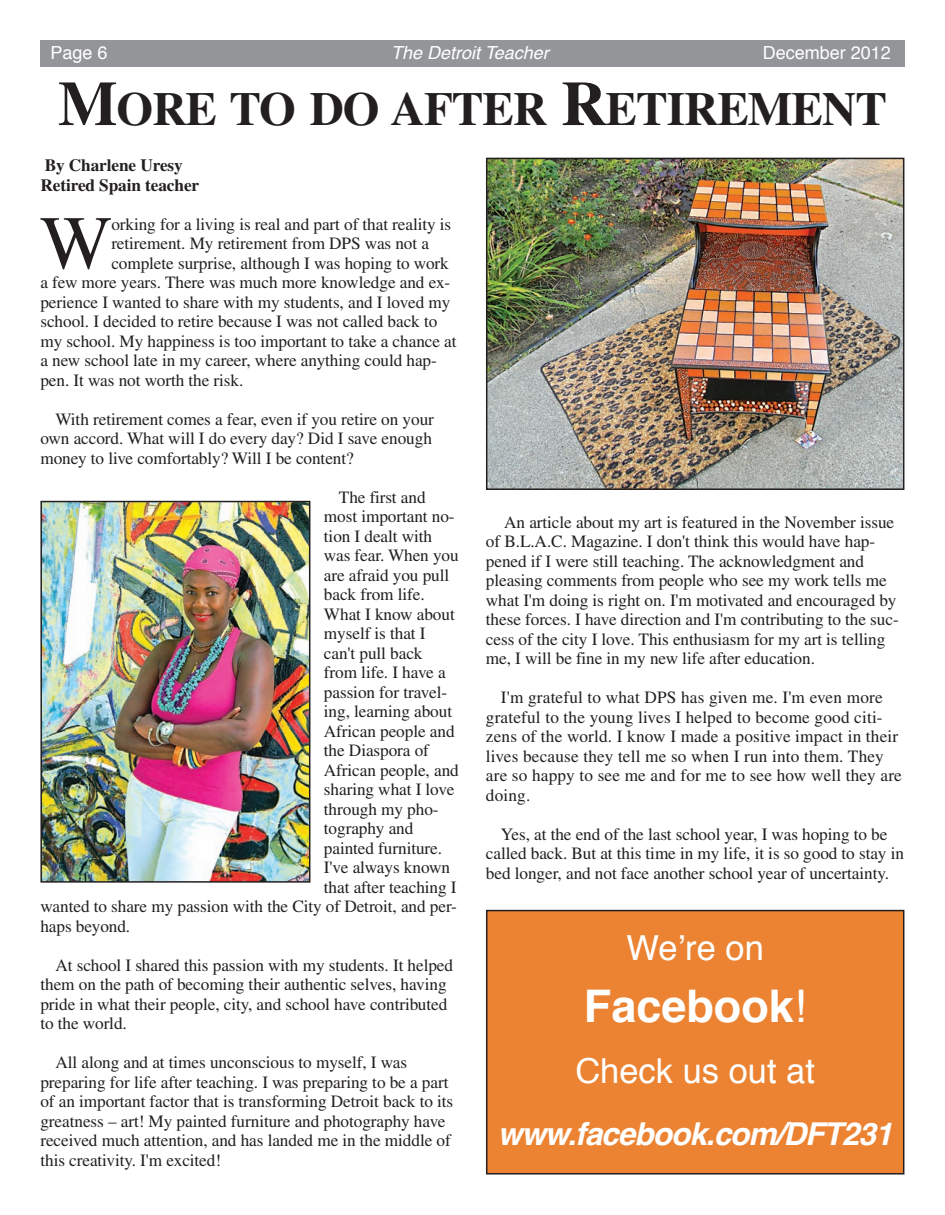
<style>
.page{position:relative;width:945px;height:1215px;background:#fff}
.page>*{position:absolute;margin:0;border:0;box-sizing:border-box;transform-origin:0 0}
.t1{font:76.2px "Times";color:#231f20}
.t2{font:700 47.25px "Times";letter-spacing:-.02em;color:#231f20}
.t3{font:700 45px "Helvetica";color:#fff}
.t4{font:34.5px "Helvetica";color:#fff}
.t5{font:italic 700 31.5px "Helvetica";letter-spacing:-.03em;color:#fff}
.t6{font:18px "Helvetica";color:#fff}
.t7{font:italic 18px "Helvetica";color:#fff}
.t8{font:17.25px/19.5px "Times";letter-spacing:-.005em;color:#231f20}
.t9{font:700 17.25px/19.5px "Times";letter-spacing:-.005em;color:#231f20}
.s1{font-size:63px}
.s2{font-weight:400}
</style>
<div class="page">
<div style="left:40px;top:40px;width:865px;height:28px;background:#939598"></div>
<img style="left:43px;top:504px;width:264px;height:376px">
<div style="left:40px;top:501px;width:270px;height:382px;border:2px solid #231f20"></div>
<img style="left:489px;top:161px;width:412px;height:326px">
<div style="left:486px;top:158px;width:418px;height:332px;border:2px solid #231f20"></div>
<div style="left:487px;top:911px;width:417px;height:263px;background:#eb8332"></div>
<div style="left:486px;top:910px;width:418px;height:265px;border:2px solid #231f20"></div>
<p class="t6" style="left:51px;top:45px;width:59px">Page 6</p>
<p class="t7" style="left:391px;top:45px;width:159px">The Detroit Teacher</p>
<p class="t6" style="left:763px;top:45px;width:130px">December 2012</p>
<h2 class="t2" style="left:58px;top:93px;width:830px"><span class="s1">M</span>ORE TO DO AFTER <span class="s1">R</span>ETIREMENT</h2>
<p class="t9" style="left:40px;top:157px;width:160px">By Charlene Uresy<br>Retired Spain teacher</p>
<h1 class="t1" style="left:40px;top:217px;width:73px">W</h1>
<p class="t8" style="left:111px;top:216px;width:341px">orking for a living is real and part of that reality is</p>
<p class="t8" style="left:111px;top:235px;width:319px">retirement. My retirement from DPS was not a</p>
<p class="t8" style="left:111px;top:255px;width:339px">complete surprise, although I was hoping to work</p>
<p class="t8" style="left:40px;top:274px;width:411px">a few more years. There was much more knowledge and ex-</p>
<p class="t8" style="left:40px;top:294px;width:411px">perience I wanted to share with my students, and I loved my</p>
<p class="t8" style="left:40px;top:313px;width:398px">school. I decided to retire because I was not called back to</p>
<p class="t8" style="left:40px;top:333px;width:418px">my school. My happiness is too important to take a chance at</p>
<p class="t8" style="left:40px;top:352px;width:398px">a new school late in my career, where anything could hap-</p>
<p class="t8" style="left:40px;top:372px;width:204px">pen. It was not worth the risk.</p>
<p class="t8" style="left:40px;top:411px;width:395px;text-align:justify;text-indent:15px">With retirement comes a fear, even if you retire on your own accord. What will I do every day? Did I save enough money to live comfortably? Will I be content?</p>
<p class="t8" style="left:339px;top:489px;width:88px">The first and</p>
<p class="t8" style="left:324px;top:508px;width:132px">most important no-</p>
<p class="t8" style="left:324px;top:528px;width:110px">tion I dealt with</p>
<p class="t8" style="left:324px;top:547px;width:136px">was fear. When you</p>
<p class="t8" style="left:324px;top:567px;width:127px">are afraid you pull</p>
<p class="t8" style="left:324px;top:586px;width:102px">back from life.</p>
<p class="t8" style="left:324px;top:606px;width:132px">What I know about</p>
<p class="t8" style="left:324px;top:625px;width:103px">myself is that I</p>
<p class="t8" style="left:324px;top:645px;width:100px">can't pull back</p>
<p class="t8" style="left:324px;top:664px;width:123px">from life. I have a</p>
<p class="t8" style="left:324px;top:684px;width:125px">passion for travel-</p>
<p class="t8" style="left:324px;top:703px;width:130px">ing, learning about</p>
<p class="t8" style="left:324px;top:723px;width:132px">African people and</p>
<p class="t8" style="left:324px;top:742px;width:107px">the Diaspora of</p>
<p class="t8" style="left:324px;top:762px;width:136px">African people, and</p>
<p class="t8" style="left:324px;top:781px;width:132px">sharing what I love</p>
<p class="t8" style="left:324px;top:801px;width:116px">through my pho-</p>
<p class="t8" style="left:324px;top:820px;width:91px">tography and</p>
<p class="t8" style="left:324px;top:840px;width:120px">painted furniture.</p>
<p class="t8" style="left:324px;top:859px;width:128px">I've always known</p>
<p class="t8" style="left:324px;top:879px;width:134px">that after teaching I</p>
<p class="t8" style="left:40px;top:898px;width:418px">wanted to share my passion with the City of Detroit, and per-</p>
<p class="t8" style="left:40px;top:918px;width:91px">haps beyond.</p>
<p class="t8" style="left:40px;top:957px;width:414px;text-indent:15px">At school I shared this passion with my students. It helped them on the path of becoming their authentic selves, having pride in what their people, city, and school have contributed to the world.</p>
<p class="t8" style="left:40px;top:1054px;width:414px;text-indent:15px">All along and at times unconscious to myself, I was preparing for life after teaching. I was preparing to be a part of an important factor that is transforming Detroit back to its greatness – art! My painted furniture and photography have received much attention, and has landed me in the middle of this creativity. I'm excited!</p>
<p class="t8" style="left:486px;top:514px;width:414px;text-indent:18px">An article about my art is featured in the November issue of B.L.A.C. Magazine. I don't think this would have hap&shy;pened if I were still teaching. The acknowledgment and pleasing comments from people who see my work tells me what I'm doing is right on. I'm motivated and encouraged by these forces. I have direction and I'm contributing to the suc&shy;cess of the city I love. This enthusiasm for my art is telling me, I will be fine in my new life after education.</p>
<p class="t8" style="left:486px;top:689px;width:417px;text-indent:15px">I'm grateful to what DPS has given me. I'm even more grateful to the young lives I helped to become good citi&shy;zens of the world. I know I made a positive impact in their lives because they tell me so when I run into them. They are so happy to see me and for me to see how well they are doing.</p>
<p class="t8" style="left:486px;top:826px;width:420px;text-indent:15px">Yes, at the end of the last school year, I was hoping to be called back. But at this time in my life, it is so good to stay in bed longer, and not face another school year of uncertainty.</p>
<h3 class="t4" style="left:626px;top:934px;width:139px">We’re on</h3>
<h3 class="t3" style="left:584px;top:987px;width:224px">Facebook<span class="s2">!</span></h3>
<h3 class="t4" style="left:575px;top:1057px;width:241px">Check us out at</h3>
<h3 class="t5" style="left:498px;top:1120px;width:396px">www.facebook.com/DFT231</h3>
</div>
